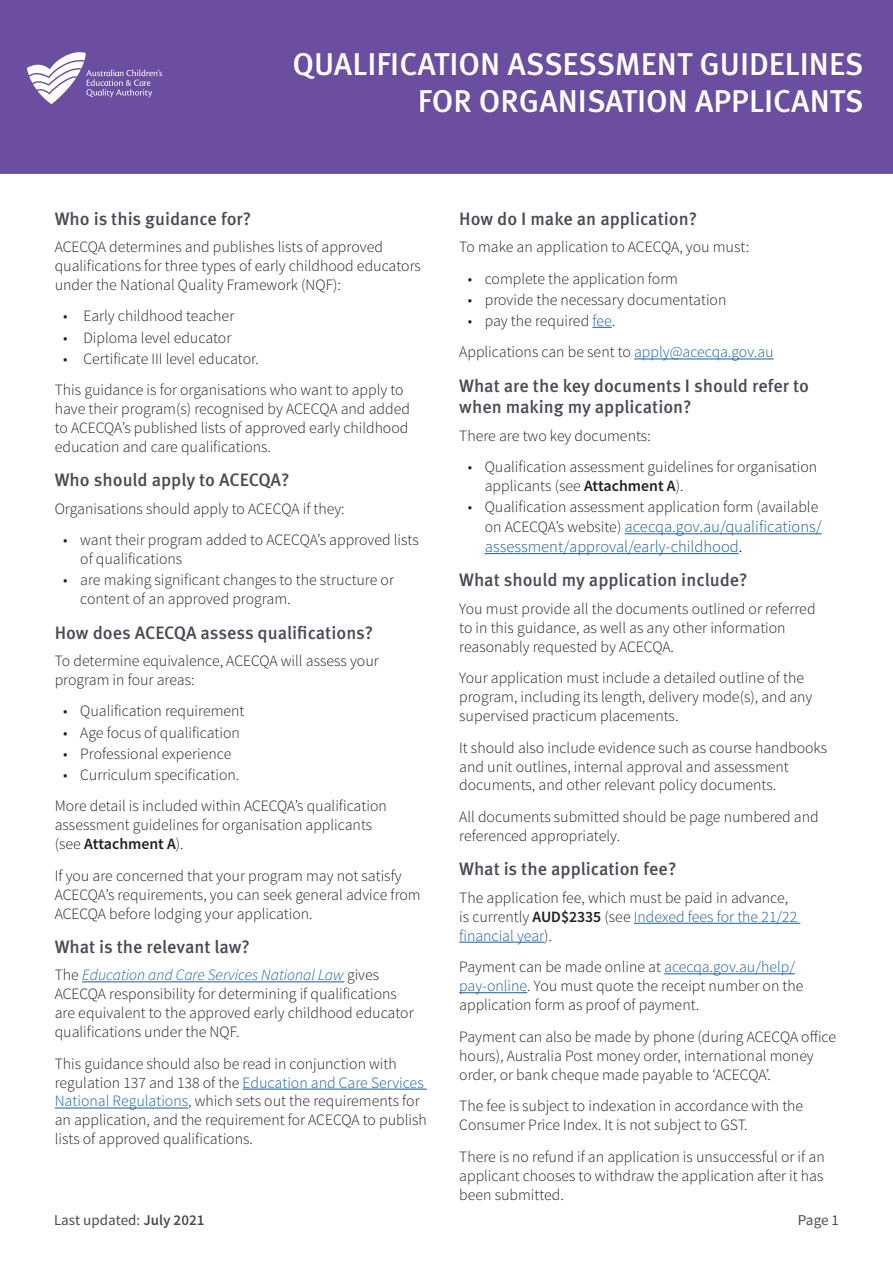
<style>
.page{position:relative;width:893px;height:1263px;background:#fff}
.page>*{position:absolute;margin:0;border:0;box-sizing:border-box;transform-origin:0 0}
.t1{font:500 31.5px/37.8px "Meta Pro";color:#fff;text-align:right}
.colour_title_HD{font:500 18px/21.6px "Meta Pro";color:#4a4a56}
.t2{font:300 16.5px/19.8px "Source Sans Pro";color:#175d9e}
.body_text{font:300 15.75px/18.9px "Source Sans Pro";color:#231f20}
.body_bullet_points{font:300 15.75px/18.9px "Source Sans Pro";color:#231f20}
.t3{font:15px "Source Sans Pro";color:#4a4a56}
.s1{font-weight:600}
.s2{font-style:italic;color:#175d9e}
.s3{color:#175d9e}
.s4{font-size:15.75px;color:#231f20}
.s5{color:#000}
</style>
<div class="page">
<div style="left:0;top:0;width:893px;height:174px;background:#6b4ea0"></div>
<svg style="left:27px;top:49px;width:135px;height:55px"></svg>
<hr style="left:82px;top:981px;width:262px;height:1px;background:#175d9e">
<hr style="left:243px;top:1089px;width:184px;height:1px;background:#175d9e">
<hr style="left:55px;top:1107px;width:133px;height:1px;background:#175d9e">
<svg style="left:592px;top:327px;width:20px;height:1px"></svg>
<hr style="left:634px;top:359px;width:140px;height:1px;background:#175d9e">
<hr style="left:625px;top:533px;width:197px;height:1px;background:#175d9e">
<hr style="left:485px;top:553px;width:254px;height:1px;background:#175d9e">
<hr style="left:634px;top:923px;width:166px;height:1px;background:#175d9e">
<hr style="left:459px;top:942px;width:85px;height:1px;background:#175d9e">
<hr style="left:664px;top:973px;width:131px;height:1px;background:#175d9e">
<hr style="left:459px;top:992px;width:68px;height:1px;background:#175d9e">
<h1 class="t1" style="left:292px;top:46px;width:573px">QUALIFICATION ASSESSMENT GUIDELINES<br>FOR ORGANISATION APPLICANTS</h1>
<p class="colour_title_HD" style="left:55px;top:208px;width:198px">Who is this guidance for?</p>
<p class="body_text" style="left:55px;top:237px;width:368px">ACECQA determines and publishes lists of approved qualifications for three types of early childhood educators under the National Quality Framework (NQF):</p>
<p class="body_text" style="left:63px;top:307px;width:173px">• Early childhood teacher</p>
<p class="body_text" style="left:63px;top:328px;width:170px">• Diploma level educator</p>
<p class="body_text" style="left:63px;top:349px;width:197px">• Certificate III level educator.</p>
<p class="body_text" style="left:55px;top:381px;width:357px">This guidance is for organisations who want to apply to have their program(s) recognised by ACECQA and added to ACECQA’s published lists of approved early childhood education and care qualifications.</p>
<p class="colour_title_HD" style="left:55px;top:470px;width:236px">Who should apply to ACECQA?</p>
<p class="body_text" style="left:55px;top:499px;width:291px">Organisations should apply to ACECQA if they:</p>
<p class="body_text" style="left:80px;top:531px;width:340px;text-indent:-17px">• want their program added to ACECQA’s approved lists of qualifications</p>
<p class="body_text" style="left:80px;top:571px;width:315px;text-indent:-17px">• are making significant changes to the structure or content of an approved program.</p>
<p class="colour_title_HD" style="left:55px;top:622px;width:320px">How does ACECQA assess qualifications?</p>
<p class="body_text" style="left:55px;top:651px;width:326px">To determine equivalence, ACECQA will assess your program in four areas:</p>
<p class="body_text" style="left:63px;top:702px;width:183px">• Qualification requirement</p>
<p class="body_text" style="left:63px;top:723px;width:178px">• Age focus of qualification</p>
<p class="body_text" style="left:63px;top:744px;width:170px">• Professional experience</p>
<p class="body_text" style="left:63px;top:765px;width:178px">• Curriculum specification.</p>
<p class="body_text" style="left:55px;top:797px;width:334px">More detail is included within ACECQA’s qualification assessment guidelines for organisation applicants (see <span class="s1">Attachment A</span>).</p>
<p class="body_bullet_points" style="left:55px;top:866px;width:367px">If you are concerned that your program may not satisfy<br>ACECQA’s requirements, you can seek general advice from<br>ACECQA before lodging your application.</p>
<p class="colour_title_HD" style="left:55px;top:936px;width:197px">What is the relevant law?</p>
<p class="body_text" style="left:55px;top:966px;width:360px">The <span class="s2">Education and Care Services National Law</span> gives ACECQA responsibility for determining if qualifications are equivalent to the approved early childhood educator qualifications under the NQF.</p>
<p class="body_text" style="left:55px;top:1054px;width:374px">This guidance should also be read in conjunction with regulation 137 and 138 of the <span class="s3">Education and Care Services National Regulations</span>, which sets out the requirements for an application, and the requirement for ACECQA to publish lists of approved qualifications.</p>
<p class="colour_title_HD" style="left:459px;top:208px;width:239px">How do I make an application?</p>
<p class="body_text" style="left:459px;top:237px;width:291px">To make an application to ACECQA, you must:</p>
<p class="body_text" style="left:468px;top:269px;width:212px">• complete the application form</p>
<p class="body_text" style="left:468px;top:290px;width:260px">• provide the necessary documentation</p>
<p class="body_text" style="left:468px;top:311px;width:149px">• pay the required <span class="s3">fee</span>.</p>
<p class="body_text" style="left:459px;top:343px;width:316px">Applications can be sent to <span class="s3">apply@acecqa.gov.au</span></p>
<p class="colour_title_HD" style="left:459px;top:375px;width:351px">What are the key documents I should refer to when making my application?</p>
<p class="body_text" style="left:459px;top:426px;width:193px">There are two key documents:</p>
<p class="body_text" style="left:485px;top:458px;width:334px;text-indent:-17px">• Qualification assessment guidelines for organisation applicants (see <span class="s1">Attachment A</span>).</p>
<p class="body_text" style="left:468px;top:498px;width:352px">• Qualification assessment application form (available</p>
<p class="t2" style="left:485px;top:517px;width:338px"><span class="s4">on ACECQA’s website)</span> acecqa.gov.au/qualifications/ assessment/approval/early-childhood<span class="s5">.</span></p>
<p class="colour_title_HD" style="left:459px;top:570px;width:290px">What should my application include?</p>
<p class="body_text" style="left:459px;top:599px;width:358px">You must provide all the documents outlined or referred to in this guidance, as well as any other information reasonably requested by ACECQA.</p>
<p class="body_text" style="left:459px;top:669px;width:355px">Your application must include a detailed outline of the program, including its length, delivery mode(s), and any supervised practicum placements.</p>
<p class="body_text" style="left:459px;top:738px;width:370px">It should also include evidence such as course handbooks and unit outlines, internal approval and assessment documents, and other relevant policy documents.</p>
<p class="body_text" style="left:459px;top:807px;width:361px">All documents submitted should be page numbered and referenced appropriately.</p>
<p class="colour_title_HD" style="left:459px;top:859px;width:219px">What is the application fee?</p>
<p class="body_text" style="left:459px;top:888px;width:339px">The application fee, which must be paid in advance, is currently <span class="s1">AUD$2335</span> (see <span class="s3">Indexed fees for the 21/22 financial year</span>).</p>
<p class="body_text" style="left:459px;top:958px;width:346px">Payment can be made online at <span class="s3">acecqa.gov.au/help/ pay-online</span>. You must quote the receipt number on the application form as proof of payment.</p>
<p class="body_text" style="left:459px;top:1027px;width:378px">Payment can also be made by phone (during ACECQA office hours), Australia Post money order, international money order, or bank cheque made payable to ‘ACECQA’.</p>
<p class="body_text" style="left:459px;top:1096px;width:346px">The fee is subject to indexation in accordance with the<br>Consumer Price Index. It is not subject to GST.</p>
<p class="body_text" style="left:459px;top:1147px;width:367px;text-align:justify">There is no refund if an application is unsuccessful or if an applicant chooses to withdraw the application after it has been submitted.</p>
<p class="t3" style="left:54px;top:1210px;width:152px">Last updated: <span class="s1">July 2021</span></p>
<p class="t3" style="left:798px;top:1210px;width:43px">Page 1</p>
</div>
